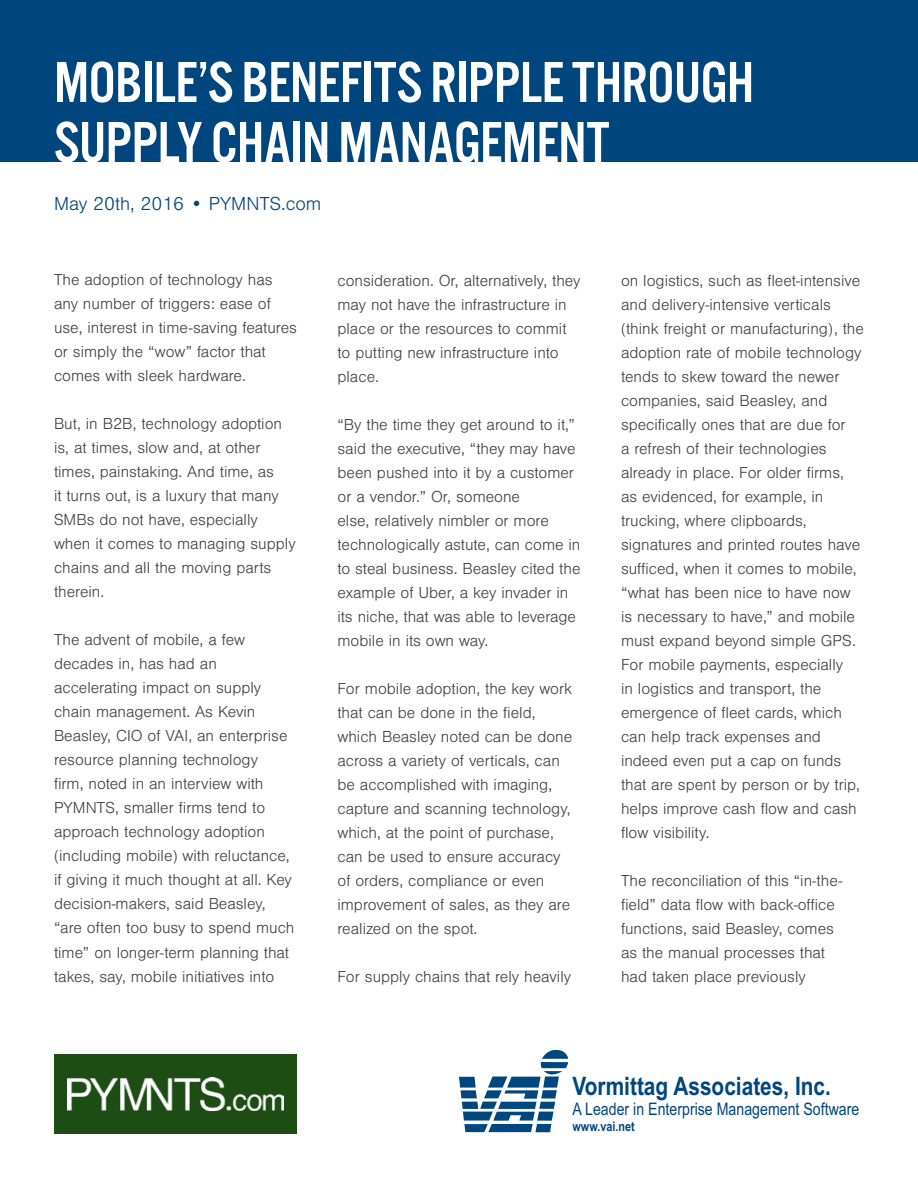
<style>
.page{position:relative;width:918px;height:1188px;background:#fff}
.page>*{position:absolute;margin:0;border:0;box-sizing:border-box;transform-origin:0 0}
.t1{font:60px/60px "Alternate Got No 3 D";letter-spacing:-.01em;color:#fff}
.t2{font:700 25.5px "Arial Narrow";color:#00467f}
.t3{font:300 19.5px "Nimbus San";color:#00467e}
.t4{font:17.25px "Arial Narrow";color:#00467f}
.t5{font:300 16.5px/24px "Nimbus San";color:#404040}
.t6{font:700 13.2px "Arial Narrow";color:#00467f}
</style>
<div class="page">
<div style="left:0;top:0;width:918px;height:161px;background:#00467e"></div>
<svg style="left:459px;top:1051px;width:109px;height:81px"></svg>
<div style="left:54px;top:1054px;width:243px;height:80px;background:#1d4c15"></div>
<img style="left:68px;top:1077px;width:216px;height:34px">
<h1 class="t1" style="left:54px;top:54px;width:702px">MOBILE’S BENEFITS RIPPLE THROUGH<br>SUPPLY CHAIN MANAGEMENT</h1>
<p class="t3" style="left:54px;top:193px;width:269px">May 20th, 2016 • PYMNTS.com</p>
<p class="t5" style="left:54px;top:268px;width:244px">The adoption of technology has any number of triggers: ease of use, interest in time-saving features or simply the “wow” factor that comes with sleek hardware.</p>
<p class="t5" style="left:54px;top:412px;width:243px">But, in B2B, technology adoption is, at times, slow and, at other times, painstaking. And time, as<br>it turns out, is a luxury that many<br>SMBs do not have, especially when it comes to managing supply chains and all the moving parts therein.</p>
<p class="t5" style="left:54px;top:628px;width:242px">The advent of mobile, a few decades in, has had an accelerating impact on supply chain management. As Kevin<br>Beasley, CIO of VAI, an enterprise resource planning technology<br>firm, noted in an interview with<br>PYMNTS, smaller firms tend to approach technology adoption (including mobile) with reluctance, if giving it much thought at all. Key decision-makers, said Beasley, “are often too busy to spend much time” on longer-term planning that takes, say, mobile initiatives into</p>
<p class="t5" style="left:338px;top:269px;width:245px">consideration. Or, alternatively, they may not have the infrastructure in place or the resources to commit to putting new infrastructure into place.</p>
<p class="t5" style="left:338px;top:413px;width:245px">“By the time they get around to it,” said the executive, “they may have been pushed into it by a customer or a vendor.” Or, someone<br>else, relatively nimbler or more technologically astute, can come in to steal business. Beasley cited the example of Uber, a key invader in its niche, that was able to leverage mobile in its own way.</p>
<p class="t5" style="left:338px;top:677px;width:236px">For mobile adoption, the key work that can be done in the field, which Beasley noted can be done across a variety of verticals, can be accomplished with imaging, capture and scanning technology, which, at the point of purchase, can be used to ensure accuracy of orders, compliance or even improvement of sales, as they are realized on the spot.</p>
<p class="t5" style="left:338px;top:965px;width:235px">For supply chains that rely heavily</p>
<p class="t5" style="left:621px;top:269px;width:244px">on logistics, such as fleet-intensive and delivery-intensive verticals (think freight or manufacturing), the adoption rate of mobile technology tends to skew toward the newer companies, said Beasley, and specifically ones that are due for<br>a refresh of their technologies already in place. For older firms, as evidenced, for example, in trucking, where clipboards, signatures and printed routes have sufficed, when it comes to mobile, “what has been nice to have now is necessary to have,” and mobile must expand beyond simple GPS.<br>For mobile payments, especially<br>in logistics and transport, the emergence of fleet cards, which can help track expenses and indeed even put a cap on funds that are spent by person or by trip, helps improve cash flow and cash flow visibility.</p>
<p class="t5" style="left:621px;top:869px;width:223px">The reconciliation of this “in-the&shy;field” data flow with back-office functions, said Beasley, comes as the manual processes that had taken place previously</p>
<h2 class="t2" style="left:573px;top:1071px;width:260px">Vormittag Associates, Inc.</h2>
<p class="t4" style="left:573px;top:1097px;width:288px">A Leader in Enterprise Management Software</p>
<p class="t6" style="left:573px;top:1119px;width:64px">www.vai.net</p>
</div>
